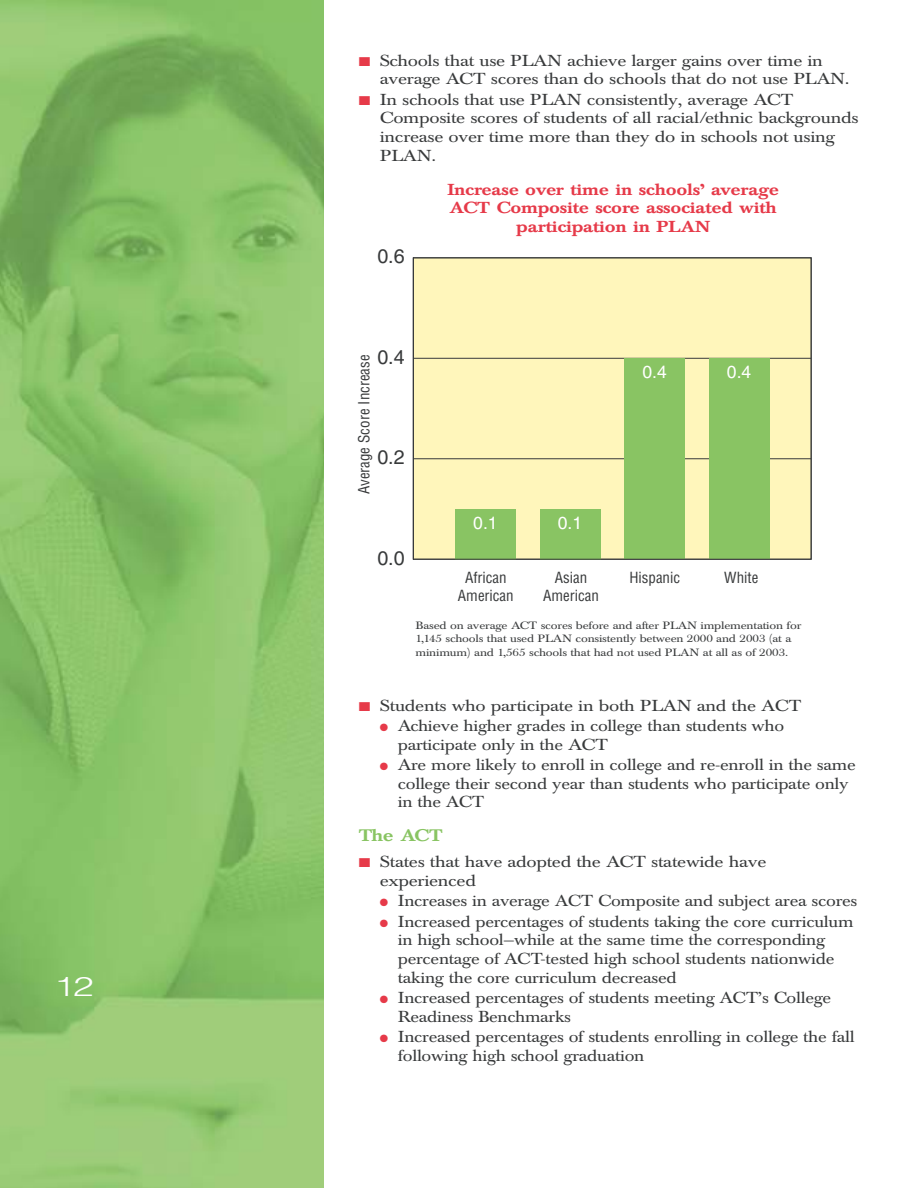
<style>
.page{position:relative;width:918px;height:1188px;background:#fff}
.page>*{position:absolute;margin:0;border:0;box-sizing:border-box;transform-origin:0 0}
.t1{font:300 27px "Helvetica";color:#fff;scale:1.4 1}
.t2{font:19.8px "Helvetica";color:#383a3b}
.t3{font:17.55px "Helvetica";color:#fff}
.t4{font:500 16.5px "Baskerville BE";letter-spacing:-.035em;color:#89c463;scale:1.2 1}
.t5{font:15.75px/18.8px "Baskerville BE";letter-spacing:-.015em;color:#383a3b;scale:1.15 1}
.t6{font:15.75px/18.8px "Baskerville BE";letter-spacing:-.015em;color:#383a3b;scale:1.2 1}
.t7{font:500 15.75px/18.8px "Baskerville BE";letter-spacing:-.015em;color:#e63a49;text-align:center;scale:1.2 1}
.t8{font:condensed 15px/18px "Helvetica";color:#383a3b;text-align:center}
.t9{font:10.5px/13.5px "Baskerville BE";letter-spacing:-.015em;color:#383a3b;scale:1.2 1}
.s1{color:#e63a49}
</style>
<div class="page">
<img style="left:0;top:0;width:324px;height:1188px">
<svg style="left:412px;top:257px;width:400px;height:303px;background:#dde5a3"></svg>
<h1 class="t1" style="left:54px;top:976px;width:30px">12</h1>
<p class="t6" style="left:380px;top:53px;width:393px;text-indent:-21px"><span class="s1">■</span> Schools that use PLAN achieve larger gains over time in average ACT scores than do schools that do not use PLAN.</p>
<p class="t6" style="left:380px;top:92px;width:400px;text-indent:-21px"><span class="s1">■</span> In schools that use PLAN consistently, average ACT Composite scores of students of all racial/ethnic backgrounds increase over time more than they do in schools not using PLAN.</p>
<p class="t2" style="left:377px;top:249px;width:29px">0.6</p>
<p class="t7" style="left:447px;top:181px;width:278px">Increase over time in schools’ average<br>ACT Composite score associated with participation in PLAN</p>
<p class="t2" style="left:377px;top:349px;width:29px">0.4</p>
<p class="t8" style="left:356px;top:494px;width:141px;rotate:-90deg">Average Score Increase</p>
<p class="t2" style="left:377px;top:450px;width:29px">0.2</p>
<p class="t2" style="left:377px;top:550px;width:29px">0.0</p>
<p class="t3" style="left:473px;top:516px;width:26px">0.1</p>
<p class="t3" style="left:558px;top:516px;width:26px">0.1</p>
<p class="t3" style="left:642px;top:365px;width:26px">0.4</p>
<p class="t3" style="left:727px;top:365px;width:26px">0.4</p>
<p class="t8" style="left:458px;top:570px;width:57px">African<br>American</p>
<p class="t8" style="left:543px;top:570px;width:57px">Asian<br>American</p>
<p class="t8" style="left:629px;top:570px;width:52px">Hispanic</p>
<p class="t8" style="left:724px;top:570px;width:36px">White</p>
<p class="t9" style="left:416px;top:620px;width:323px">Based on average ACT scores before and after PLAN implementation for<br>1,145 schools that used PLAN consistently between 2000 and 2003 (at a minimum) and 1,565 schools that had not used PLAN at all as of 2003.</p>
<p class="t6" style="left:359px;top:698px;width:370px"><span class="s1">■</span> Students who participate in both PLAN and the ACT</p>
<p class="t5" style="left:398px;top:718px;width:338px;text-indent:-18px"><span class="s1">●</span> Achieve higher grades in college than students who participate only in the ACT</p>
<p class="t5" style="left:398px;top:757px;width:400px;text-indent:-18px"><span class="s1">●</span> Are more likely to enroll in college and re-enroll in the same college their second year than students who participate only in the ACT</p>
<p class="t4" style="left:359px;top:829px;width:71px">The ACT</p>
<p class="t6" style="left:380px;top:854px;width:324px;text-indent:-21px"><span class="s1">■</span> States that have adopted the ACT statewide have experienced</p>
<p class="t5" style="left:380px;top:893px;width:417px"><span class="s1">●</span> Increases in average ACT Composite and subject area scores</p>
<p class="t5" style="left:398px;top:914px;width:398px;text-indent:-18px"><span class="s1">●</span> Increased percentages of students taking the core curriculum in high school—while at the same time the corresponding percentage of ACT-tested high school students nationwide taking the core curriculum decreased</p>
<p class="t5" style="left:398px;top:990px;width:378px;text-indent:-18px"><span class="s1">●</span> Increased percentages of students meeting ACT’s College<br>Readiness Benchmarks</p>
<p class="t5" style="left:398px;top:1029px;width:399px;text-indent:-18px"><span class="s1">●</span> Increased percentages of students enrolling in college the fall following high school graduation</p>
</div>
